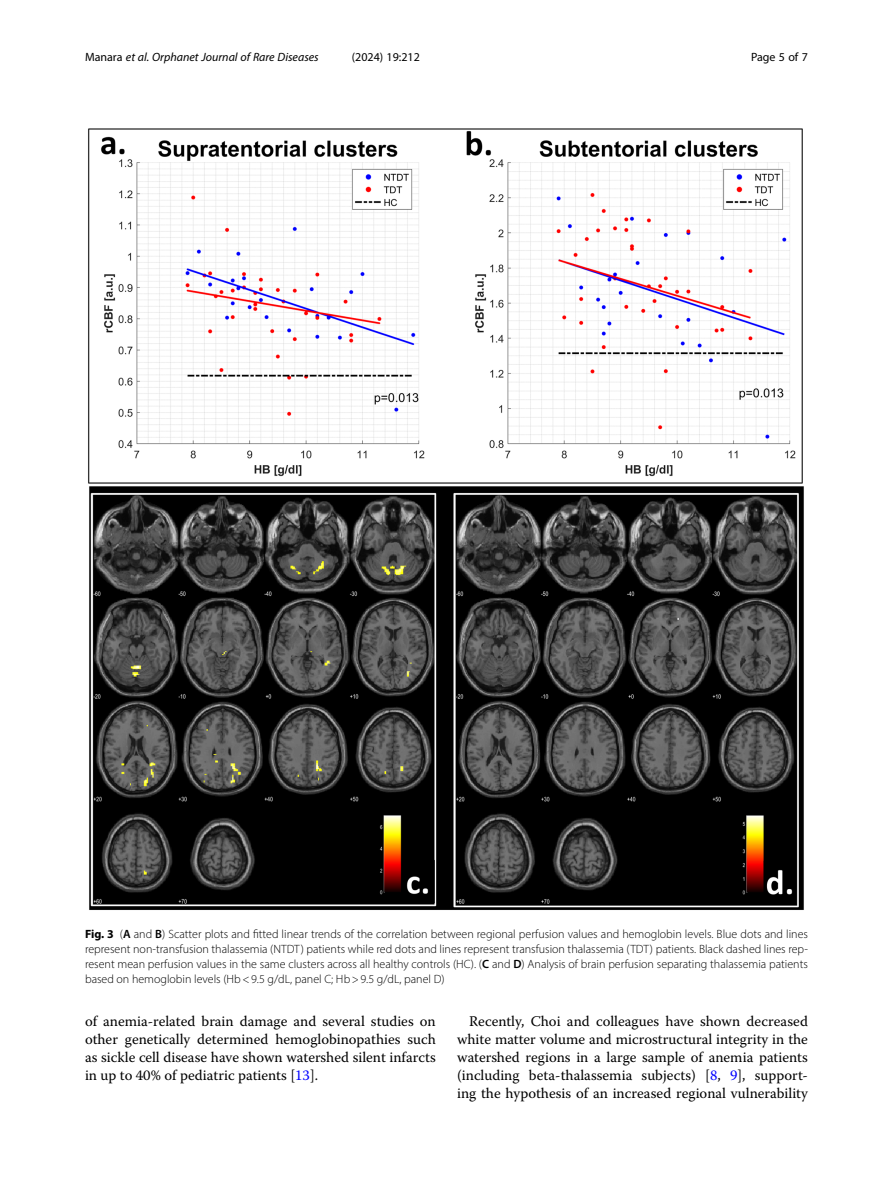
<style>
.page{position:relative;width:893px;height:1191px;background:#fff}
.page>*{position:absolute;margin:0;border:0;box-sizing:border-box;transform-origin:0 0}
.Body_Text_Indent{font:14.7px/18px "Warnock Pro";color:#000;text-align:justify}
.Figure_Caption{font:300 12px/15px "Myriad Pro";color:#000;text-align:justify}
.t1{font:italic 12px "Myriad Pro";color:#000}
.t2{font:12px "Myriad Pro";color:#000}
.s1{font-style:normal}
.s2{font-weight:700}
.s3{font-weight:600}
.s4{color:#00f}
</style>
<div class="page">
<img style="left:88px;top:128px;width:716px;height:782px">
<p class="t1" style="left:85px;top:50px;width:235px"><span class="s1">Manara</span> et al. Orphanet Journal of Rare Diseases</p>
<p class="t2" style="left:352px;top:50px;width:70px">(2024) 19:212</p>
<p class="t2" style="left:751px;top:50px;width:58px">Page 5 of 7</p>
<p class="Figure_Caption" style="left:85px;top:926px;width:724px"><span class="s2">Fig. 3</span> (<span class="s3">A</span> and <span class="s3">B</span>) Scatter plots and fitted linear trends of the correlation between regional perfusion values and hemoglobin levels. Blue dots and lines represent non-transfusion thalassemia (NTDT) patients while red dots and lines represent transfusion thalassemia (TDT) patients. Black dashed lines rep&shy;resent mean perfusion values in the same clusters across all healthy controls (HC). (<span class="s3">C</span> and <span class="s3">D</span>) Analysis of brain perfusion separating thalassemia patients based on hemoglobin levels (Hb&lt;9.5 g/dL, panel C; Hb&gt;9.5 g/dL, panel D)</p>
<p class="Body_Text_Indent" style="left:85px;top:1012px;width:352px">of anemia-related brain damage and several studies on other genetically determined hemoglobinopathies such as sickle cell disease have shown watershed silent infarcts in up to 40% of pediatric patients [<span class="s4">13</span>].</p>
<p class="Body_Text_Indent" style="left:457px;top:1012px;width:352px;text-indent:12px">Recently, Choi and colleagues have shown decreased white matter volume and microstructural integrity in the watershed regions in a large sample of anemia patients (including beta-thalassemia subjects) [<span class="s4">8</span>, <span class="s4">9</span>], support&shy;ing the hypothesis of an increased regional vulnerability</p>
</div>
